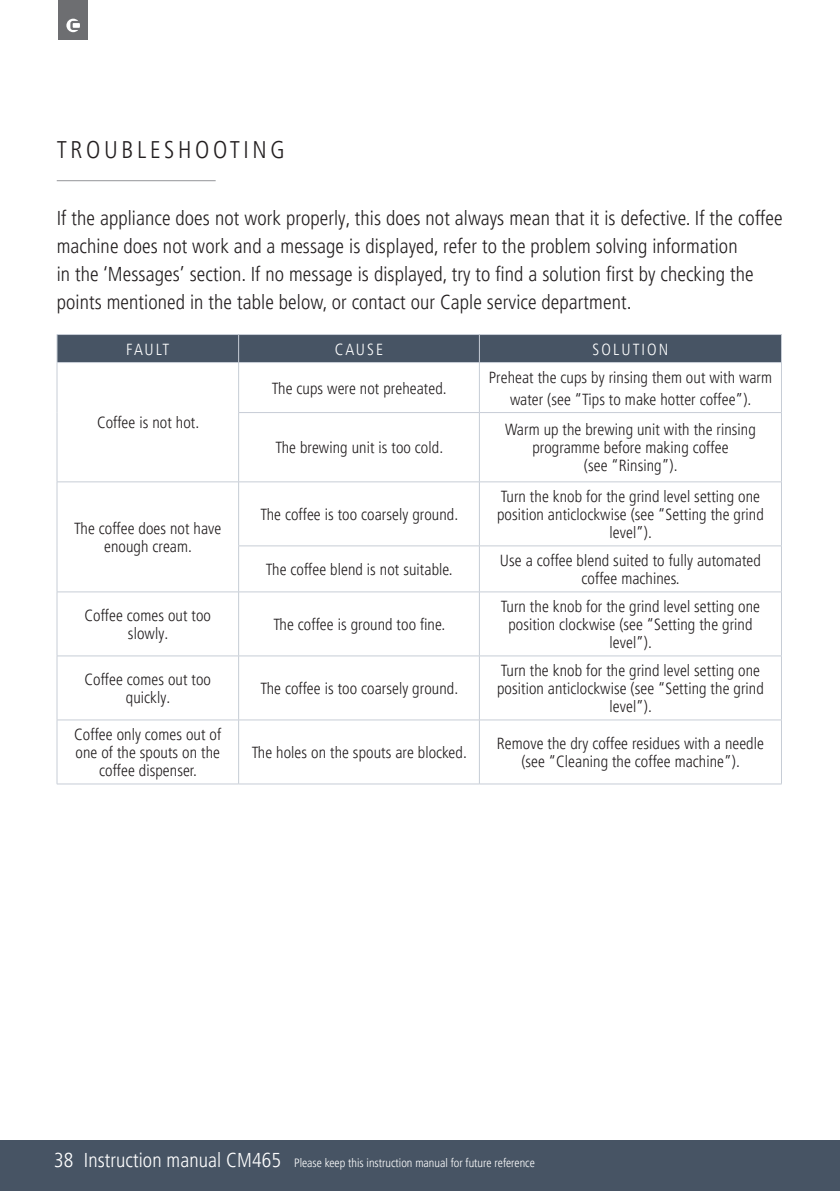
<style>
.page{position:relative;width:840px;height:1191px;background:#fff}
.page>*{position:absolute;margin:0;border:0;box-sizing:border-box;transform-origin:0 0}
.t1{font:300 condensed 24px "Frutiger LT Pro";letter-spacing:.15em;color:#231f20}
.t2{font:300 condensed 20px/28px "Frutiger LT Pro";letter-spacing:.005em;color:#231f20}
.t3{font:300 condensed 16px/18px "Frutiger LT Pro";letter-spacing:.005em;color:#231f20;text-align:center}
.t4{font:300 condensed 16px "Frutiger LT Pro";letter-spacing:.13em;color:#fff}
.t5{font:300 condensed 12px "Frutiger LT Pro";color:#fff}
.s1{font-size:20px}
</style>
<div class="page">
<div style="left:0;top:1140px;width:839px;height:51px;background:#475464"></div>
<div style="left:58px;top:0;width:30px;height:40px;background:#6d6e71"></div>
<svg style="left:66px;top:19px;width:14px;height:13px"></svg>
<hr style="left:57px;top:180px;width:158px;height:1px;background:#939598">
<div style="left:57px;top:334px;width:724px;height:28px;background:#475464"></div>
<hr style="left:57px;top:362px;width:181px;height:1px;background:#c7cdd6">
<hr style="left:57px;top:363px;width:1px;height:49px;background:#c7cdd6">
<hr style="left:57px;top:412px;width:1px;height:69px;background:#c7cdd6">
<hr style="left:238px;top:362px;width:241px;height:1px;background:#c7cdd6">
<hr style="left:238px;top:363px;width:1px;height:49px;background:#c7cdd6">
<hr style="left:479px;top:362px;width:302px;height:1px;background:#c7cdd6">
<hr style="left:479px;top:363px;width:1px;height:49px;background:#c7cdd6">
<hr style="left:780px;top:363px;width:1px;height:49px;background:#c7cdd6">
<hr style="left:238px;top:412px;width:241px;height:1px;background:#c7cdd6">
<hr style="left:238px;top:413px;width:1px;height:68px;background:#c7cdd6">
<hr style="left:479px;top:412px;width:302px;height:1px;background:#c7cdd6">
<hr style="left:479px;top:413px;width:1px;height:68px;background:#c7cdd6">
<hr style="left:780px;top:413px;width:1px;height:68px;background:#c7cdd6">
<hr style="left:57px;top:481px;width:181px;height:1px;background:#c7cdd6">
<hr style="left:57px;top:482px;width:1px;height:64px;background:#c7cdd6">
<hr style="left:57px;top:546px;width:1px;height:45px;background:#c7cdd6">
<hr style="left:238px;top:481px;width:241px;height:1px;background:#c7cdd6">
<hr style="left:238px;top:482px;width:1px;height:63px;background:#c7cdd6">
<hr style="left:479px;top:481px;width:302px;height:1px;background:#c7cdd6">
<hr style="left:479px;top:482px;width:1px;height:63px;background:#c7cdd6">
<hr style="left:780px;top:482px;width:1px;height:63px;background:#c7cdd6">
<hr style="left:238px;top:545px;width:241px;height:1px;background:#c7cdd6">
<hr style="left:238px;top:546px;width:1px;height:45px;background:#c7cdd6">
<hr style="left:479px;top:545px;width:302px;height:1px;background:#c7cdd6">
<hr style="left:479px;top:546px;width:1px;height:45px;background:#c7cdd6">
<hr style="left:780px;top:546px;width:1px;height:45px;background:#c7cdd6">
<hr style="left:57px;top:591px;width:181px;height:1px;background:#c7cdd6">
<hr style="left:57px;top:592px;width:1px;height:63px;background:#c7cdd6">
<hr style="left:238px;top:591px;width:241px;height:1px;background:#c7cdd6">
<hr style="left:238px;top:592px;width:1px;height:63px;background:#c7cdd6">
<hr style="left:479px;top:591px;width:302px;height:1px;background:#c7cdd6">
<hr style="left:479px;top:592px;width:1px;height:63px;background:#c7cdd6">
<hr style="left:780px;top:592px;width:1px;height:63px;background:#c7cdd6">
<hr style="left:57px;top:655px;width:181px;height:1px;background:#c7cdd6">
<hr style="left:57px;top:656px;width:1px;height:63px;background:#c7cdd6">
<hr style="left:238px;top:655px;width:241px;height:1px;background:#c7cdd6">
<hr style="left:238px;top:656px;width:1px;height:63px;background:#c7cdd6">
<hr style="left:479px;top:655px;width:302px;height:1px;background:#c7cdd6">
<hr style="left:479px;top:656px;width:1px;height:63px;background:#c7cdd6">
<hr style="left:780px;top:656px;width:1px;height:63px;background:#c7cdd6">
<hr style="left:57px;top:719px;width:181px;height:1px;background:#c7cdd6">
<hr style="left:57px;top:720px;width:1px;height:63px;background:#c7cdd6">
<hr style="left:238px;top:719px;width:241px;height:1px;background:#c7cdd6">
<hr style="left:238px;top:720px;width:1px;height:63px;background:#c7cdd6">
<hr style="left:479px;top:719px;width:302px;height:1px;background:#c7cdd6">
<hr style="left:479px;top:720px;width:1px;height:63px;background:#c7cdd6">
<hr style="left:780px;top:720px;width:1px;height:63px;background:#c7cdd6">
<hr style="left:57px;top:783px;width:181px;height:1px;background:#c7cdd6">
<hr style="left:238px;top:783px;width:241px;height:1px;background:#c7cdd6">
<hr style="left:479px;top:783px;width:302px;height:1px;background:#c7cdd6">
<h1 class="t1" style="left:57px;top:139px;width:229px">TROUBLESHOOTING</h1>
<p class="t2" style="left:57px;top:206px;width:727px">If the appliance does not work properly, this does not always mean that it is defective. If the coffee machine does not work and a message is displayed, refer to the problem solving information<br>in the ‘Messages’ section. If no message is displayed, try to find a solution first by checking the points mentioned in the table below, or contact our Caple service department.</p>
<p class="t4" style="left:126px;top:342px;width:45px">FAULT</p>
<p class="t4" style="left:334px;top:342px;width:50px">CAUSE</p>
<p class="t4" style="left:592px;top:342px;width:77px">SOLUTION</p>
<p class="t3" style="left:97px;top:415px;width:104px">Coffee is not hot.</p>
<p class="t3" style="left:74px;top:520px;width:149px">The coffee does not have enough cream.</p>
<p class="t3" style="left:272px;top:380px;width:176px">The cups were not preheated.</p>
<p class="t3" style="left:488px;top:367px;width:284px;line-height:22px">Preheat the cups by rinsing them out with warm water (see “Tips to make hotter coffee”).</p>
<p class="t3" style="left:275px;top:440px;width:169px">The brewing unit is too cold.</p>
<p class="t3" style="left:504px;top:422px;width:252px">Warm up the brewing unit with the rinsing programme before making coffee<br>(see “Rinsing”).</p>
<p class="t3" style="left:260px;top:506px;width:199px">The coffee is too coarsely ground.</p>
<p class="t3" style="left:497px;top:488px;width:268px">Turn the knob for the grind level setting one position anticlockwise (see “Setting the grind level”).</p>
<p class="t3" style="left:266px;top:561px;width:188px">The coffee blend is not suitable.</p>
<p class="t3" style="left:499px;top:552px;width:262px">Use a coffee blend suited to fully automated coffee machines.</p>
<p class="t3" style="left:84px;top:607px;width:128px">Coffee comes out too slowly.</p>
<p class="t3" style="left:273px;top:615px;width:173px">The coffee is ground too fine.</p>
<p class="t3" style="left:84px;top:671px;width:128px">Coffee comes out too quickly.</p>
<p class="t3" style="left:260px;top:680px;width:199px">The coffee is too coarsely ground.</p>
<p class="t3" style="left:500px;top:598px;width:260px">Turn the knob for the grind level setting one position clockwise (see “Setting the grind level”).</p>
<p class="t3" style="left:497px;top:662px;width:268px">Turn the knob for the grind level setting one position anticlockwise (see “Setting the grind level”).</p>
<p class="t3" style="left:74px;top:726px;width:148px">Coffee only comes out of one of the spouts on the coffee dispenser.</p>
<p class="t3" style="left:251px;top:744px;width:216px">The holes on the spouts are blocked.</p>
<p class="t3" style="left:496px;top:735px;width:268px">Remove the dry coffee residues with a needle (see “Cleaning the coffee machine”).</p>
<p class="t5" style="left:54px;top:1158px;width:482px"><span class="s1">38 Instruction manual CM465</span> Please keep this instruction manual for future reference</p>
</div>
